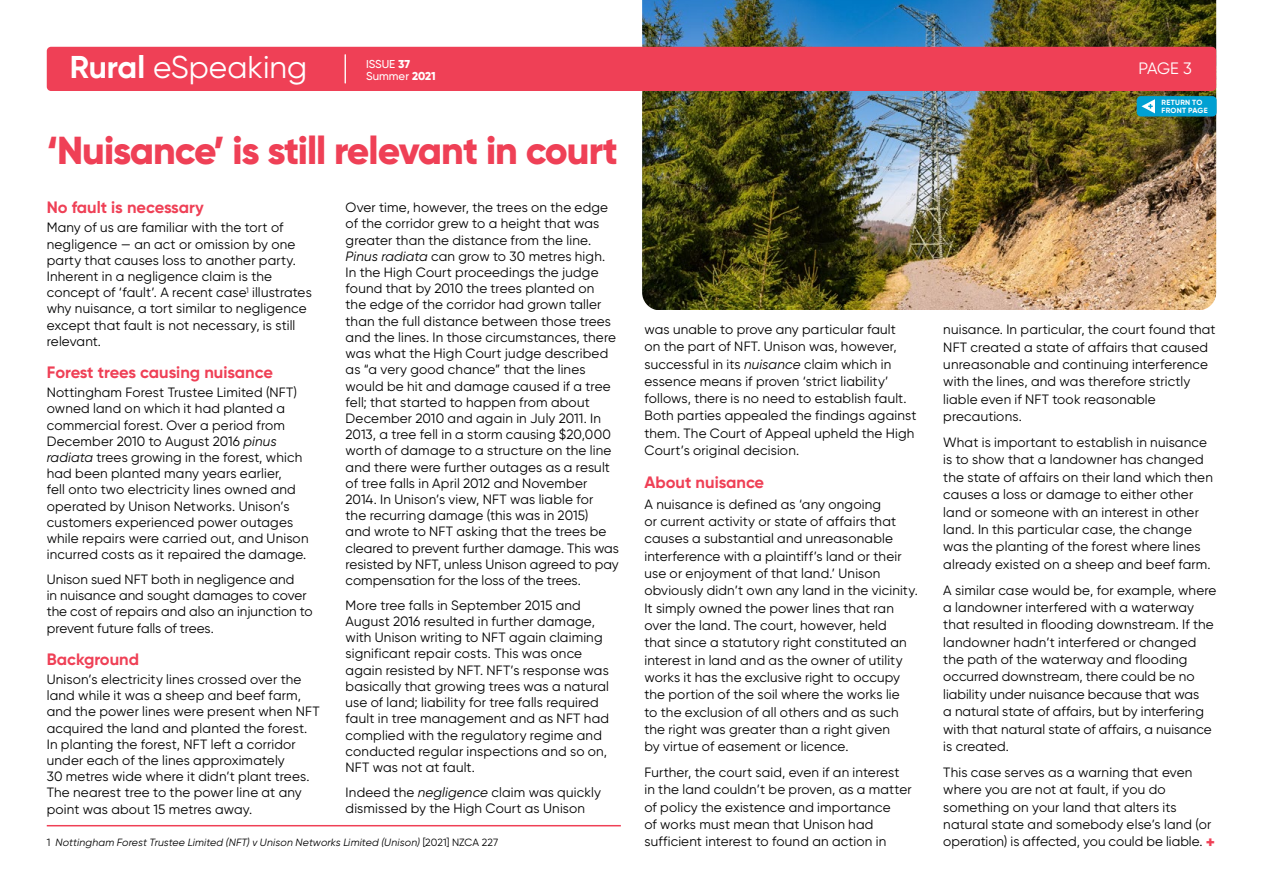
<style>
.page{position:relative;width:1263px;height:893px;background:#fff}
.page>*{position:absolute;margin:0;border:0;box-sizing:border-box;transform-origin:0 0}
.t1{font:800 39px "Gilroy";letter-spacing:-.025em;color:#ef4056}
.t2{font:31.5px "Uniform";color:#fff}
.t3{font:31.5px "Gilroy";color:#fff}
.t4{font:700 16.5px "Gilroy";color:#ef4056}
.t5{font:16.5px "Gilroy";color:#fff}
.t6{font:13.5px/16.2px "Gilroy";letter-spacing:.01em;color:#000}
.t7{font:500 11.4px/12.5px "Gilroy";color:#fff}
.t8{font:italic 10.5px "Gilroy";letter-spacing:.01em;color:#000}
.t9{font:500 9.6px "Uniform Condensed";color:#fff}
.t10{font:500 9.6px "Uniform";color:#fff}
.t11{font:700 7.5px/7.5px "Gilroy";letter-spacing:.035em;color:#fff}
.s1{font-weight:700}
.s2{font-weight:800}
.s3{font-weight:900}
.s4{font-family:"Uniform";font-weight:900}
.s5{font-style:italic}
.s6{font-style:normal}
.s7{font-weight:800;font-size:16.5px;color:#ef4056}
</style>
<div class="page">
<img style="left:642px;top:0;width:574px;height:310px">
<div style="left:47px;top:47px;width:1169px;height:44px;background:#ef4056;border-radius:4px"></div>
<div style="left:1137px;top:96px;width:79px;height:21px;background:#00a0d2;border-radius:4px"></div>
<svg style="left:1141px;top:99px;width:14px;height:14px"></svg>
<svg style="left:344px;top:55px;width:2px;height:29px"></svg>
<hr style="left:47px;top:825px;width:574px;height:1px;background:#ef4056">
<h2 class="t3" style="left:70px;top:48px;width:239px"><span class="s1">Rural</span> eSpeaking</h2>
<p class="t5" style="left:1138px;top:58px;width:55px">PAGE 3</p>
<p class="t11" style="left:1161px;top:99px;width:48px">RETURN TO<br>FRONT PAGE</p>
<p class="t7" style="left:366px;top:57px;width:71px">ISSUE <span class="s2">37<br></span>Summer <span class="s2">2021</span></p>
<h2 class="t2" style="left:70px;top:57px;width:250px"><span class="s1">Rural</span> eSpeaking</h2>
<p class="t10" style="left:367px;top:65px;width:43px">ISSUE <span class="s3">34</span></p>
<p class="t9" style="left:367px;top:76px;width:60px">Summer <span class="s4">2020</span></p>
<h1 class="t1" style="left:47px;top:126px;width:572px">‘Nuisance’ is still relevant in court</h1>
<p class="t4" style="left:47px;top:197px;width:158px">No fault is necessary</p>
<p class="t6" style="left:47px;top:219px;width:266px">Many of us are familiar with the tort of negligence — an act or omission by one party that causes loss to another party.<br>Inherent in a negligence claim is the concept of ‘fault’. A recent case<sup>1</sup> illustrates why nuisance, a tort similar to negligence except that fault is not necessary, is still relevant.</p>
<p class="t4" style="left:47px;top:362px;width:228px">Forest trees causing nuisance</p>
<p class="t6" style="left:47px;top:384px;width:263px">Nottingham Forest Trustee Limited (NFT) owned land on which it had planted a commercial forest. Over a period from December 2010 to August 2016 <span class="s5">pinus radiata</span> trees growing in the forest, which had been planted many years earlier,<br>fell onto two electricity lines owned and operated by Unison Networks. Unison’s customers experienced power outages while repairs were carried out, and Unison incurred costs as it repaired the damage.</p>
<p class="t6" style="left:47px;top:571px;width:267px">Unison sued NFT both in negligence and<br>in nuisance and sought damages to cover the cost of repairs and also an injunction to prevent future falls of trees.</p>
<p class="t4" style="left:47px;top:648px;width:94px">Background</p>
<p class="t6" style="left:47px;top:671px;width:274px">Unison’s electricity lines crossed over the land while it was a sheep and beef farm, and the power lines were present when NFT acquired the land and planted the forest.<br>In planting the forest, NFT left a corridor under each of the lines approximately<br>30 metres wide where it didn’t plant trees.<br>The nearest tree to the power line at any point was about 15 metres away.</p>
<p class="t6" style="left:346px;top:199px;width:275px">Over time, however, the trees on the edge of the corridor grew to a height that was greater than the distance from the line.<br><span class="s5">Pinus radiata</span> can grow to 30 metres high.<br>In the High Court proceedings the judge found that by 2010 the trees planted on<br>the edge of the corridor had grown taller than the full distance between those trees and the lines. In those circumstances, there was what the High Court judge described as “a very good chance” that the lines would be hit and damage caused if a tree fell; that started to happen from about December 2010 and again in July 2011. In 2013, a tree fell in a storm causing $20,000 worth of damage to a structure on the line and there were further outages as a result of tree falls in April 2012 and November 2014. In Unison’s view, NFT was liable for<br>the recurring damage (this was in 2015)<br>and wrote to NFT asking that the trees be cleared to prevent further damage. This was resisted by NFT, unless Unison agreed to pay compensation for the loss of the trees.</p>
<p class="t6" style="left:346px;top:597px;width:265px">More tree falls in September 2015 and August 2016 resulted in further damage, with Unison writing to NFT again claiming significant repair costs. This was once again resisted by NFT. NFT’s response was basically that growing trees was a natural use of land; liability for tree falls required fault in tree management and as NFT had complied with the regulatory regime and conducted regular inspections and so on, NFT was not at fault.</p>
<p class="t6" style="left:346px;top:784px;width:257px">Indeed the <span class="s5">negligence</span> claim was quickly dismissed by the High Court as Unison</p>
<p class="t8" style="left:47px;top:836px;width:453px"><span class="s6">1</span> Nottingham Forest Trustee Limited (NFT) v Unison Networks Limited (Unison) <span class="s6">[2021] NZCA 227</span></p>
<p class="t6" style="left:644px;top:320px;width:274px;line-height:17.2px">was unable to prove any particular fault<br>on the part of NFT. Unison was, however, successful in its <span class="s5">nuisance</span> claim which in essence means if proven ‘strict liability’ follows, there is no need to establish fault.<br>Both parties appealed the findings against them. The Court of Appeal upheld the High Court’s original decision.</p>
<p class="t4" style="left:644px;top:472px;width:121px">About nuisance</p>
<p class="t6" style="left:644px;top:495px;width:275px;line-height:17.2px">A nuisance is defined as ‘any ongoing<br>or current activity or state of affairs that causes a substantial and unreasonable interference with a plaintiff’s land or their use or enjoyment of that land.’ Unison obviously didn’t own any land in the vicinity.<br>It simply owned the power lines that ran over the land. The court, however, held<br>that since a statutory right constituted an interest in land and as the owner of utility works it has the exclusive right to occupy the portion of the soil where the works lie<br>to the exclusion of all others and as such the right was greater than a right given<br>by virtue of easement or licence.</p>
<p class="t6" style="left:644px;top:763px;width:269px;line-height:17.2px">Further, the court said, even if an interest in the land couldn’t be proven, as a matter of policy the existence and importance<br>of works must mean that Unison had sufficient interest to found an action in</p>
<p class="t6" style="left:943px;top:321px;width:274px;line-height:17.4px">nuisance. In particular, the court found that NFT created a state of affairs that caused unreasonable and continuing interference with the lines, and was therefore strictly liable even if NFT took reasonable precautions.</p>
<p class="t6" style="left:943px;top:433px;width:271px;line-height:17.4px">What is important to establish in nuisance is to show that a landowner has changed the state of affairs on their land which then causes a loss or damage to either other land or someone with an interest in other land. In this particular case, the change was the planting of the forest where lines already existed on a sheep and beef farm.</p>
<p class="t6" style="left:943px;top:581px;width:275px;line-height:17.4px">A similar case would be, for example, where a landowner interfered with a waterway that resulted in flooding downstream. If the landowner hadn’t interfered or changed the path of the waterway and flooding occurred downstream, there could be no liability under nuisance because that was<br>a natural state of affairs, but by interfering with that natural state of affairs, a nuisance is created.</p>
<p class="t6" style="left:943px;top:763px;width:273px;line-height:17.4px">This case serves as a warning that even where you are not at fault, if you do something on your land that alters its natural state and somebody else’s land (or operation) is affected, you could be liable. <span class="s7">+</span></p>
</div>
